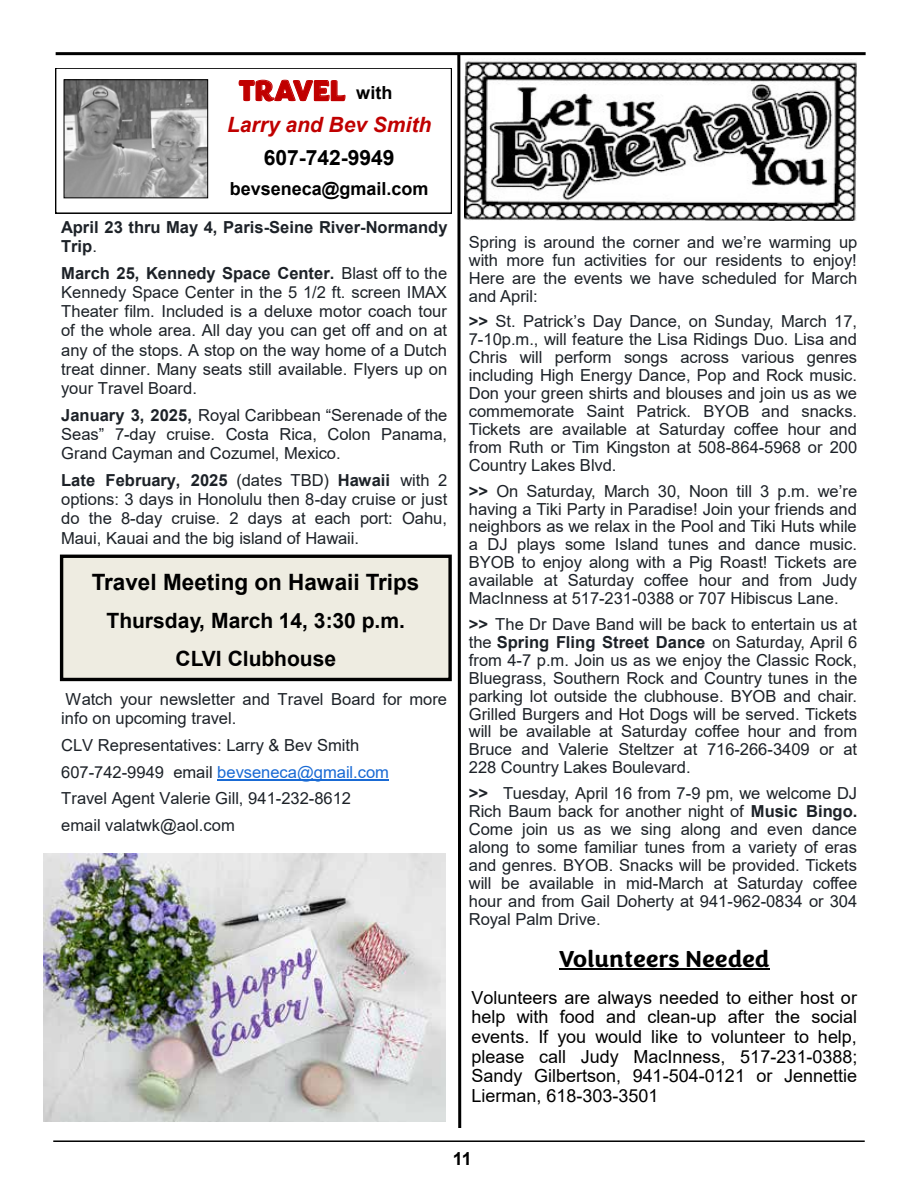
<style>
.page{position:relative;width:918px;height:1188px;background:#fff}
.page>*{position:absolute;margin:0;border:0;box-sizing:border-box;transform-origin:0 0}
.t1{font:900 30px "Congenial";color:#c00000}
.t2{font:700 24px "Congenial";color:#000}
.t3{font:700 22.5px "Arial";color:#000}
.t4{font:700 21px/38px "Arial";color:#000;text-align:center}
.t5{font:italic 700 21px "Arial";color:#c00000}
.t6{font:18px/19.6px "Arial";color:#000;text-align:justify}
.t7{font:700 18px "Arial";color:#000}
.t8{font:16.65px "Arial";color:#1d2228}
.t9{font:16.5px/18px "Arial";color:#1d2228;text-align:justify}
.t10{font:700 16.5px/19px "Arial";color:#1d2228}
.s1{font-family:"Arial";font-weight:700;font-size:18px;color:#000}
.s2{font-weight:400}
.s3{font-weight:700}
.s4{color:#196ad4}
</style>
<div class="page">
<hr style="left:53px;top:1140px;width:812px;height:2px;background:#000">
<svg style="left:456px;top:55px;width:7px;height:1072px"></svg>
<hr style="left:56px;top:52px;width:810px;height:3px;background:#000">
<hr style="left:217px;top:779px;width:172px;height:1px;background:#196ad4">
<div style="left:56px;top:68px;width:396px;height:145px;border:2px solid #000"></div>
<img style="left:66px;top:82px;width:140px;height:114px">
<div style="left:64px;top:80px;width:144px;height:118px;border:1px solid #000"></div>
<img style="left:464px;top:59px;width:393px;height:162px">
<div style="left:62px;top:556px;width:388px;height:123px;background:#eeece1"></div>
<div style="left:60px;top:555px;width:392px;height:126px;border:3px solid #000"></div>
<hr style="left:559px;top:969px;width:211px;height:1px;background:#000">
<img style="left:44px;top:853px;width:402px;height:268px">
<h1 class="t1" style="left:239px;top:70px;width:155px">TRAVEL <span class="s1">with</span></h1>
<p class="t5" style="left:227px;top:111px;width:206px">Larry and Bev Smith</p>
<p class="t4" style="left:264px;top:138px;width:132px">607-742-9949</p>
<p class="t7" style="left:230px;top:176px;width:200px">bevseneca@gmail.com</p>
<p class="t10" style="left:61px;top:218px;width:388px">April 23 thru May 4, Paris-Seine River-Normandy<br>Trip<span class="s2">.</span></p>
<p class="t9" style="left:61px;top:263px;width:388px;line-height:19.2px"><span class="s3">March 25, Kennedy Space Center.</span> Blast off to the Kennedy Space Center in the 5 1/2 ft. screen IMAX Theater film. Included is a deluxe motor coach tour of the whole area. All day you can get off and on at any of the stops. A stop on the way home of a Dutch treat dinner. Many seats still available. Flyers up on your Travel Board.</p>
<p class="t9" style="left:61px;top:405px;width:388px;line-height:19.2px"><span class="s3">January 3, 2025,</span> Royal Caribbean “Serenade of the Seas” 7-day cruise. Costa Rica, Colon Panama, Grand Cayman and Cozumel, Mexico.</p>
<p class="t9" style="left:61px;top:470px;width:388px;line-height:19px"><span class="s3">Late February, 2025</span> (dates TBD) <span class="s3">Hawaii</span> with 2 options: 3 days in Honolulu then 8-day cruise or just</p>
<p class="t8" style="left:61px;top:507px;width:387px">do the 8-day cruise. 2 days at each port: Oahu,</p>
<p class="t9" style="left:61px;top:529px;width:299px">Maui, Kauai and the big island of Hawaii.</p>
<h3 class="t3" style="left:92px;top:566px;width:329px">Travel Meeting on Hawaii Trips</h3>
<p class="t4" style="left:107px;top:602px;width:300px">Thursday, March 14, 3:30 p.m.<br>CLVI Clubhouse</p>
<p class="t9" style="left:61px;top:689px;width:387px;line-height:19px">Watch your newsletter and Travel Board for more info on upcoming travel.</p>
<p class="t9" style="left:61px;top:732px;width:329px;line-height:26.7px;text-align:left">CLV Representatives: Larry &amp; Bev Smith 607-742-9949 email <span class="s4">bevseneca@gmail.com </span>Travel Agent Valerie Gill, 941-232-8612 email valatwk@aol.com</p>
<p class="t9" style="left:469px;top:233px;width:390px">Spring is around the corner and we’re warming up with more fun activities for our residents to enjoy!<br>Here are the events we have scheduled for March</p>
<p class="t8" style="left:469px;top:285px;width:70px">and April:</p>
<p class="t9" style="left:469px;top:312px;width:390px"><span class="s3">&gt;&gt;</span> St. Patrick’s Day Dance, on Sunday, March 17, 7-10p.m., will feature the Lisa Ridings Duo. Lisa and Chris will perform songs across various genres including High Energy Dance, Pop and Rock music.<br>Don your green shirts and blouses and join us as we commemorate Saint Patrick. BYOB and snacks.<br>Tickets are available at Saturday coffee hour and from Ruth or Tim Kingston at 508-864-5968 or 200<br>Country Lakes Blvd.</p>
<p class="t9" style="left:469px;top:482px;width:390px"><span class="s3">&gt;&gt;</span> On Saturday, March 30, Noon till 3 p.m. we’re having a Tiki Party in Paradise! Join your friends and neighbors as we relax in the Pool and Tiki Huts while a DJ plays some Island tunes and dance music.<br>BYOB to enjoy along with a Pig Roast! Tickets are available at Saturday coffee hour and from Judy MacInness at 517-231-0388 or 707 Hibiscus Lane.</p>
<p class="t9" style="left:469px;top:615px;width:390px"><span class="s3">&gt;&gt;</span> The Dr Dave Band will be back to entertain us at the <span class="s3">Spring Fling Street Dance</span> on Saturday, April 6 from 4-7 p.m. Join us as we enjoy the Classic Rock, Bluegrass, Southern Rock and Country tunes in the parking lot outside the clubhouse. BYOB and chair.<br>Grilled Burgers and Hot Dogs will be served. Tickets</p>
<p class="t8" style="left:469px;top:720px;width:390px">will be available at Saturday coffee hour and from</p>
<p class="t9" style="left:469px;top:741px;width:390px">Bruce and Valerie Steltzer at 716-266-3409 or at<br>228 Country Lakes Boulevard.</p>
<p class="t9" style="left:469px;top:784px;width:390px"><span class="s3">&gt;&gt;</span> Tuesday, April 16 from 7-9 pm, we welcome DJ Rich Baum back for another night of <span class="s3">Music Bingo.<br></span>Come join us as we sing along and even dance along to some familiar tunes from a variety of eras and genres. BYOB. Snacks will be provided. Tickets will be available in mid-March at Saturday coffee hour and from Gail Doherty at 941-962-0834 or 304<br>Royal Palm Drive.</p>
<h2 class="t2" style="left:559px;top:944px;width:212px">Volunteers Needed</h2>
<p class="t6" style="left:471px;top:987px;width:388px">Volunteers are always needed to either host or help with food and clean-up after the social events. If you would like to volunteer to help, please call Judy MacInness, 517-231-0388; Sandy Gilbertson, 941-504-0121 or Jennettie Lierman, 618-303-3501</p>
<p class="t7" style="left:451px;top:1144px;width:23px">1111</p>
</div>
